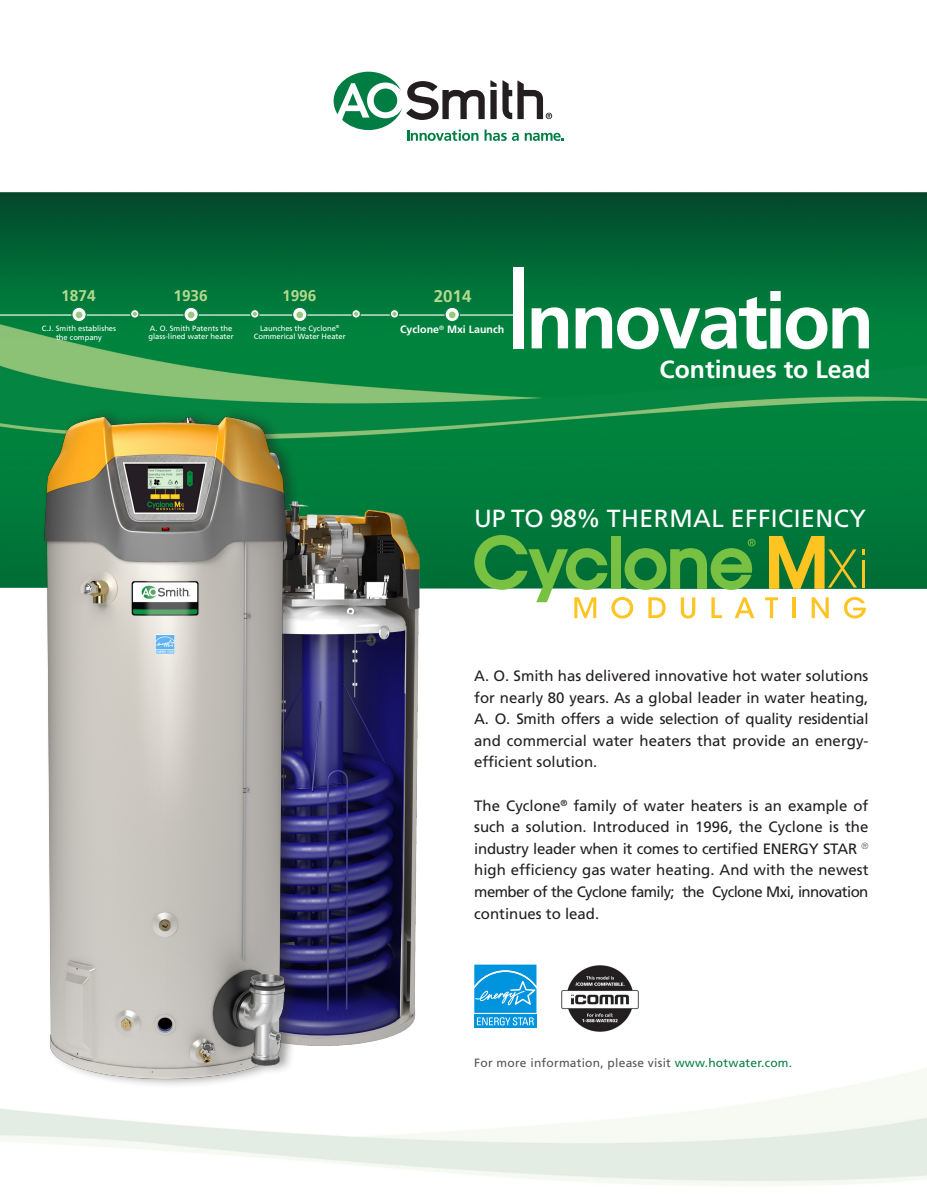
<style>
.page{position:relative;width:927px;height:1197px;background:#fff}
.page>*{position:absolute;margin:0;border:0;box-sizing:border-box;transform-origin:0 0}
.t1{font:24.75px "Frutiger LT Std";letter-spacing:.02em;color:#fff}
.t2{font:700 24.75px "Frutiger LT Std";color:#fff}
.t3{font:700 16.95px "Frutiger LT Std";color:#b3d98c}
.t4{font:700 15.45px "Frutiger LT Std";color:#b3d98c}
.t5{font:15px/21.6px "Frutiger LT Std";color:#231f20;text-align:justify}
.t6{font:12px "Frutiger LT Std";letter-spacing:.02em;color:#545455}
.t7{font:700 10.65px "Frutiger LT Std";color:#fff}
.t8{font:7.65px/7.8px "Frutiger LT Std";color:#fff;text-align:center}
.s1{color:#087e43}
</style>
<div class="page">
<img style="left:0;top:71px;width:927px;height:1115px">
<svg style="left:334px;top:72px;width:229px;height:69px"></svg>
<img style="left:303px;top:498px;width:120px;height:585px">
<img style="left:40px;top:369px;width:263px;height:714px">
<svg style="left:769px;top:536px;width:96px;height:53px;background:#6e952e"></svg>
<hr style="left:862px;top:560px;width:3px;height:28px;background:#fec422">
<svg style="left:765px;top:597px;width:13px;height:21px"></svg>
<hr style="left:792px;top:597px;width:4px;height:21px;background:#fec422">
<svg style="left:812px;top:597px;width:17px;height:21px"></svg>
<svg style="left:844px;top:597px;width:22px;height:22px"></svg>
<svg style="left:474px;top:535px;width:282px;height:84px"></svg>
<div style="left:513px;top:267px;width:11px;height:81px;background:#fff"></div>
<svg style="left:532px;top:307px;width:36px;height:41px"></svg>
<svg style="left:576px;top:291px;width:293px;height:58px"></svg>
<hr style="left:0;top:314px;width:513px;height:2px;background:#fff">
<svg style="left:72px;top:307px;width:14px;height:15px"></svg>
<div style="left:71px;top:307px;width:16px;height:15px;border:1px solid #087e43;border-radius:50%"></div>
<svg style="left:76px;top:312px;width:6px;height:6px"></svg>
<svg style="left:131px;top:310px;width:8px;height:8px"></svg>
<div style="left:130px;top:309px;width:10px;height:10px;border:1px solid #087e43;border-radius:50%"></div>
<svg style="left:133px;top:312px;width:4px;height:4px"></svg>
<svg style="left:251px;top:310px;width:8px;height:8px"></svg>
<div style="left:250px;top:309px;width:10px;height:10px;border:1px solid #087e43;border-radius:50%"></div>
<svg style="left:253px;top:312px;width:4px;height:4px"></svg>
<svg style="left:352px;top:310px;width:8px;height:8px"></svg>
<div style="left:351px;top:309px;width:10px;height:10px;border:1px solid #087e43;border-radius:50%"></div>
<svg style="left:354px;top:312px;width:4px;height:4px"></svg>
<div style="left:390px;top:309px;width:9px;height:10px;border:1px solid #087e43;border-radius:50%"></div>
<svg style="left:392px;top:312px;width:5px;height:4px"></svg>
<svg style="left:184px;top:307px;width:14px;height:15px"></svg>
<div style="left:183px;top:307px;width:16px;height:15px;border:1px solid #087e43;border-radius:50%"></div>
<svg style="left:188px;top:312px;width:6px;height:6px"></svg>
<svg style="left:293px;top:307px;width:14px;height:15px"></svg>
<div style="left:292px;top:307px;width:15px;height:15px;border:1px solid #087e43;border-radius:50%"></div>
<div style="left:296px;top:312px;width:7px;height:6px;background:#99c87d;border-radius:50%"></div>
<svg style="left:445px;top:307px;width:14px;height:15px"></svg>
<div style="left:445px;top:307px;width:15px;height:15px;border:1px solid #087e43;border-radius:50%"></div>
<div style="left:449px;top:312px;width:7px;height:6px;background:#99c87d;border-radius:50%"></div>
<svg style="left:474px;top:1025px;width:62px;height:3px"></svg>
<svg style="left:474px;top:965px;width:62px;height:60px;background:#2ca6e3"></svg>
<img style="left:561px;top:965px;width:77px;height:67px">
<svg style="left:71px;top:1166px;width:8px;height:20px"></svg>
<svg style="left:898px;top:1166px;width:9px;height:20px"></svg>
<p class="t4" style="left:61px;top:287px;width:36px">1874</p>
<p class="t8" style="left:42px;top:324px;width:76px;line-height:9.3px">C.J. Smith establishes the company</p>
<p class="t4" style="left:173px;top:287px;width:36px">1936</p>
<p class="t8" style="left:149px;top:324px;width:87px;text-align:left">A. O. Smith Patents the glass-lined water heater</p>
<p class="t4" style="left:282px;top:287px;width:36px">1996</p>
<p class="t8" style="left:254px;top:324px;width:93px">Launches the Cyclone<sup>®<br></sup>Commerical Water Heater</p>
<p class="t3" style="left:434px;top:286px;width:39px">2014</p>
<p class="t7" style="left:400px;top:323px;width:106px">Cyclone<sup>®</sup> Mxi Launch</p>
<p class="t2" style="left:660px;top:355px;width:212px">Continues to Lead</p>
<p class="t1" style="left:474px;top:504px;width:393px">UP TO 98% THERMAL EFFICIENCY</p>
<p class="t5" style="left:474px;top:665px;width:396px">A. O. Smith has delivered innovative hot water solutions for nearly 80 years. As a global leader in water heating, A. O. Smith offers a wide selection of quality residential and commercial water heaters that provide an energy&shy;efficient solution.</p>
<p class="t5" style="left:474px;top:795px;width:396px">The Cyclone<sup>®</sup> family of water heaters is an example of such a solution. Introduced in 1996, the Cyclone is the industry leader when it comes to certified ENERGY STAR <sup>® </sup>high efficiency gas water heating. And with the newest member of the Cyclone family; the Cyclone Mxi, innovation continues to lead.</p>
<p class="t6" style="left:474px;top:1055px;width:319px">For more information, please visit <span class="s1">www.hotwater.com.</span></p>
</div>
